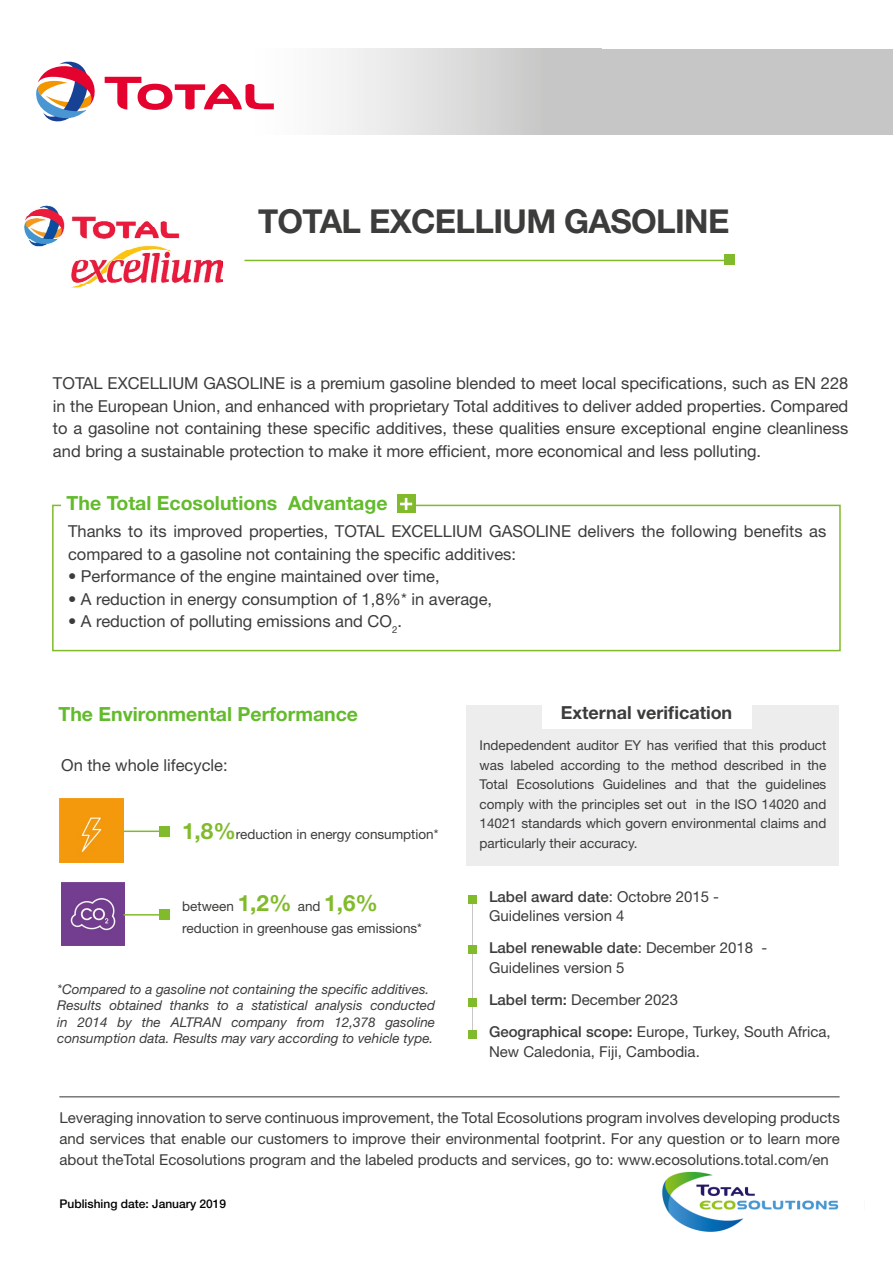
<style>
.page{position:relative;width:893px;height:1263px;background:#fff}
.page>*{position:absolute;margin:0;border:0;box-sizing:border-box;transform-origin:0 0}
.t1{font:700 33px "Helvetica Neue LT Std";letter-spacing:-.02em;color:#3c3c3b}
.t2{font:700 19.5px "Helvetica Neue LT Std";color:#62bb2b}
.t3{font:700 18px "Helvetica Neue LT Std";color:#3c3c3b}
.t4{font:16.5px/22.5px "Helvetica Neue LT Std";color:#3c3c3b;text-align:justify}
.t5{font:15px/19.5px "Helvetica Neue LT Std";color:#3c3c3b}
.t6{font:13.5px/19.5px "Helvetica Neue LT Std";color:#3c3c3b;text-align:justify}
.t7{font:italic 13.5px/16.2px "Helvetica Neue LT Std";color:#3c3c3b}
.t8{font:500 12px "Helvetica Neue LT Pro";color:#000}
.s1{font-weight:700;font-size:22.5px;color:#81bb2b}
.s2{font-weight:500}
</style>
<div class="page">
<img style="left:662px;top:1171px;width:177px;height:61px">
<div style="left:466px;top:705px;width:372px;height:161px;background:#ededed"></div>
<div style="left:0;top:49px;width:602px;height:85px;background:linear-gradient(to right,#fff,#cdcdcd)"></div>
<svg style="left:105px;top:77px;width:169px;height:33px"></svg>
<svg style="left:36px;top:61px;width:62px;height:65px"></svg>
<div style="left:598px;top:49px;width:295px;height:85px;background:#c6c6c6"></div>
<div style="left:52px;top:505px;width:789px;height:146px;border:2px solid #81bb2b"></div>
<div style="left:61px;top:496px;width:345px;height:21px;background:#fff"></div>
<div style="left:542px;top:696px;width:209px;height:32px;background:#fff"></div>
<hr style="left:59px;top:1096px;width:781px;height:1px;background:#777776">
<div style="left:397px;top:494px;width:18px;height:19px;background:#81bb2b"></div>
<svg style="left:400px;top:498px;width:12px;height:12px"></svg>
<hr style="left:123px;top:830px;width:39px;height:2px;background:#81bb2b">
<div style="left:159px;top:826px;width:11px;height:10px;background:#81bb2b"></div>
<img style="left:61px;top:882px;width:64px;height:64px">
<div style="left:60px;top:799px;width:63px;height:63px;background:#f4990c"></div>
<hr style="left:123px;top:914px;width:39px;height:1px;background:#81bb2b">
<div style="left:160px;top:910px;width:10px;height:10px;background:#81bb2b"></div>
<hr style="left:244px;top:260px;width:485px;height:1px;background:#81bb2b">
<div style="left:724px;top:255px;width:11px;height:10px;background:#81bb2b"></div>
<img style="left:25px;top:205px;width:197px;height:83px">
<hr style="left:472px;top:896px;width:1px;height:140px;background:#c6c6c6">
<div style="left:468px;top:895px;width:9px;height:9px;background:#81bb2b"></div>
<div style="left:468px;top:945px;width:9px;height:9px;background:#81bb2b"></div>
<div style="left:468px;top:998px;width:9px;height:9px;background:#81bb2b"></div>
<div style="left:468px;top:1030px;width:9px;height:9px;background:#81bb2b"></div>
<h1 class="t1" style="left:258px;top:201px;width:473px">TOTAL EXCELLIUM GASOLINE</h1>
<p class="t4" style="left:53px;top:372px;width:797px">TOTAL EXCELLIUM GASOLINE is a premium gasoline blended to meet local specifications, such as EN 228 in the European Union, and enhanced with proprietary Total additives to deliver added properties. Compared to a gasoline not containing these specific additives, these qualities ensure exceptional engine cleanliness and bring a sustainable protection to make it more efficient, more economical and less polluting.</p>
<p class="t2" style="left:67px;top:491px;width:323px">The Total Ecosolutions Advantage</p>
<p class="t4" style="left:68px;top:520px;width:760px">Thanks to its improved properties, TOTAL EXCELLIUM GASOLINE delivers the following benefits as compared to a gasoline not containing the specific additives:</p>
<p class="t4" style="left:68px;top:565px;width:373px">• Performance of the engine maintained over time,</p>
<p class="t4" style="left:68px;top:587px;width:426px">• A reduction in energy consumption of 1,8%* in average,</p>
<p class="t4" style="left:68px;top:610px;width:335px">• A reduction of polluting emissions and CO<sub>2</sub>.</p>
<p class="t2" style="left:58px;top:702px;width:301px">The Environmental Performance</p>
<p class="t4" style="left:61px;top:754px;width:168px">On the whole lifecycle:</p>
<p class="t6" style="left:182px;top:824px;width:258px"><span class="s1">1,8%</span>reduction in energy consumption*</p>
<p class="t6" style="left:182px;top:895px;width:241px;line-height:22.5px">between <span class="s1">1,2%</span> and <span class="s1">1,6% </span>reduction in greenhouse gas emissions*</p>
<p class="t7" style="left:57px;top:981px;width:379px">*Compared to a gasoline not containing the specific additives.<br>Results obtained thanks to a statistical analysis conducted in 2014 by the ALTRAN company from 12,378 gasoline consumption data. Results may vary according to vehicle type.</p>
<p class="t3" style="left:561px;top:701px;width:173px">External verification</p>
<p class="t6" style="left:480px;top:735px;width:348px">Indepedendent auditor EY has verified that this product was labeled according to the method described in the Total Ecosolutions Guidelines and that the guidelines comply with the principles set out in the ISO 14020 and 14021 standards which govern environmental claims and particularly their accuracy.</p>
<p class="t5" style="left:489px;top:886px;width:232px"><span class="s2">Label award date</span>: Octobre 2015 -<br>Guidelines version 4</p>
<p class="t5" style="left:489px;top:938px;width:280px"><span class="s2">Label renewable date</span>: December 2018 -<br>Guidelines version 5</p>
<p class="t5" style="left:489px;top:983px;width:343px;line-height:32.2px"><span class="s2">Label term:</span> December 2023<br><span class="s2">Geographical scope:</span> Europe, Turkey, South Africa,</p>
<p class="t5" style="left:489px;top:1041px;width:212px">New Caledonia, Fiji, Cambodia.</p>
<p class="t5" style="left:60px;top:1107px;width:782px;line-height:21px;text-align:justify">Leveraging innovation to serve continuous improvement, the Total Ecosolutions program involves developing products and services that enable our customers to improve their environmental footprint. For any question or to learn more about theTotal Ecosolutions program and the labeled products and services, go to: www.ecosolutions.total.com/en</p>
<p class="t8" style="left:60px;top:1196px;width:168px">Publishing date: January 2019</p>
</div>
